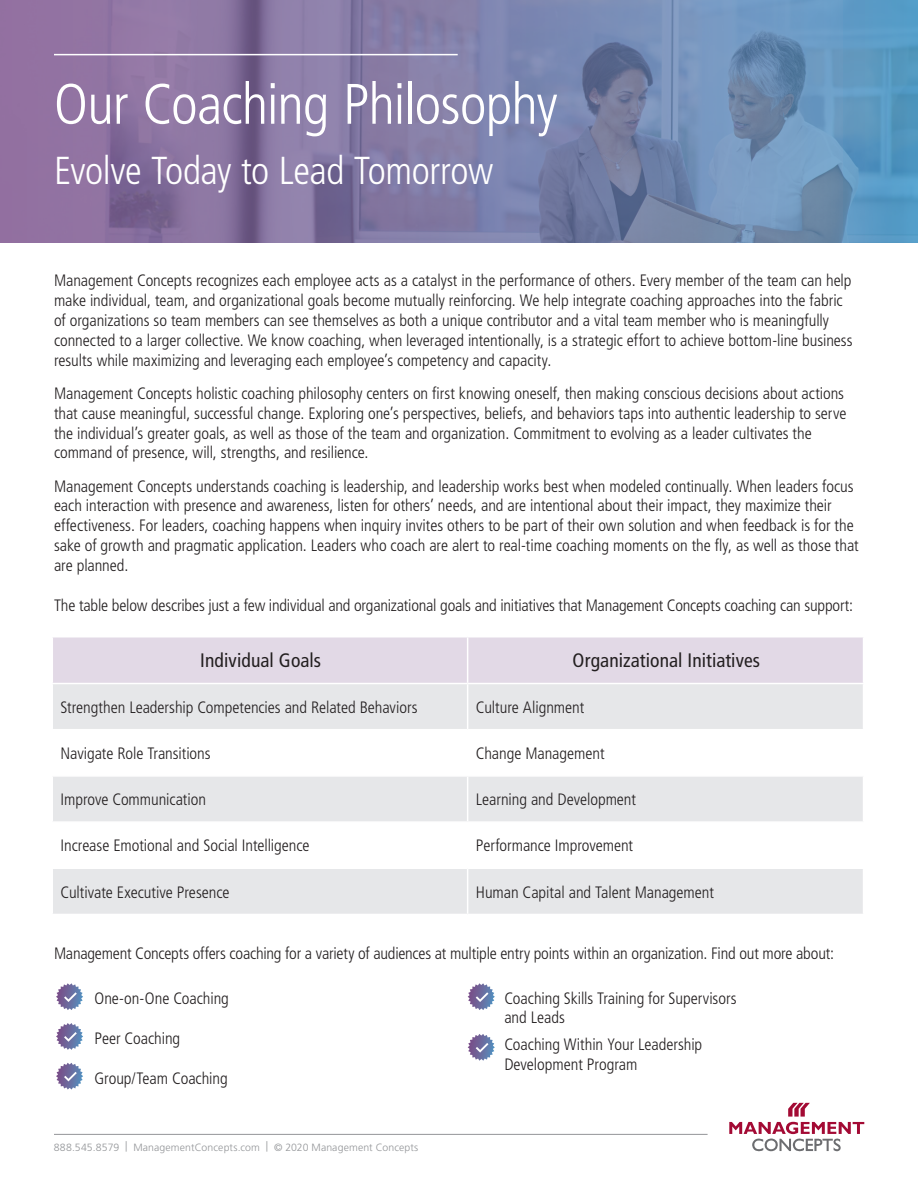
<style>
.page{position:relative;width:918px;height:1188px;background:#fff}
.page>*{position:absolute;margin:0;border:0;box-sizing:border-box;transform-origin:0 0}
.Banner_Header{font:300 condensed 57px "Frutiger LT Pro";letter-spacing:-.015em;color:#fff}
.Banner_Header-2{font:300 condensed 39px "Frutiger LT Pro";letter-spacing:-.015em;color:#fff}
.Body_Bullets{font:condensed 19.5px "Frutiger LT Pro";letter-spacing:.005em;color:#231f20}
.Body{font:300 condensed 16.5px/19.8px "Frutiger LT Pro";letter-spacing:-.005em;color:#231f20}
.Body_Bullets-2{font:300 condensed 16.5px "Frutiger LT Pro";letter-spacing:-.005em;color:#231f20}
.t1{font:300 10.5px "Frutiger LT Pro";letter-spacing:.01em;color:#939598}
</style>
<div class="page">
<svg style="left:0;top:0;width:918px;height:243px;background:#7c80aa"></svg>
<div style="left:53px;top:638px;width:810px;height:45px;background:#e2d9e6"></div>
<div style="left:53px;top:684px;width:810px;height:230px;background:#e6e7e9"></div>
<svg style="left:53px;top:730px;width:810px;height:138px"></svg>
<hr style="left:467px;top:684px;width:1px;height:45px;background:#fff">
<hr style="left:52px;top:729px;width:416px;height:1px;background:#fff">
<hr style="left:468px;top:729px;width:396px;height:1px;background:#fff">
<hr style="left:467px;top:730px;width:1px;height:45px;background:#fff">
<hr style="left:52px;top:775px;width:416px;height:2px;background:#fff">
<hr style="left:468px;top:775px;width:396px;height:2px;background:#fff">
<hr style="left:467px;top:777px;width:1px;height:44px;background:#fff">
<hr style="left:52px;top:821px;width:416px;height:2px;background:#fff">
<hr style="left:468px;top:821px;width:396px;height:2px;background:#fff">
<hr style="left:467px;top:823px;width:1px;height:45px;background:#fff">
<hr style="left:52px;top:868px;width:416px;height:1px;background:#fff">
<hr style="left:468px;top:868px;width:396px;height:1px;background:#fff">
<hr style="left:467px;top:869px;width:1px;height:45px;background:#fff">
<hr style="left:467px;top:637px;width:1px;height:46px;background:#fff">
<svg style="left:56px;top:983px;width:27px;height:27px"></svg>
<svg style="left:468px;top:983px;width:27px;height:27px"></svg>
<svg style="left:468px;top:1034px;width:27px;height:27px"></svg>
<svg style="left:56px;top:1063px;width:27px;height:27px"></svg>
<svg style="left:56px;top:1023px;width:27px;height:27px"></svg>
<svg style="left:729px;top:1103px;width:135px;height:48px"></svg>
<hr style="left:54px;top:1134px;width:654px;height:1px;background:#939598">
<hr style="left:54px;top:54px;width:404px;height:1px;background:#fff">
<p class="Banner_Header" style="left:54px;top:71px;width:505px">Our Coaching Philosophy</p>
<p class="Banner_Header-2" style="left:54px;top:148px;width:441px">Evolve Today to Lead Tomorrow</p>
<p class="Body" style="left:54px;top:271px;width:800px">Management Concepts recognizes each employee acts as a catalyst in the performance of others. Every member of the team can help make individual, team, and organizational goals become mutually reinforcing. We help integrate coaching approaches into the fabric of organizations so team members can see themselves as both a unique contributor and a vital team member who is meaningfully connected to a larger collective. We know coaching, when leveraged intentionally, is a strategic effort to achieve bottom-line business results while maximizing and leveraging each employee’s competency and capacity.</p>
<p class="Body" style="left:54px;top:384px;width:794px">Management Concepts holistic coaching philosophy centers on first knowing oneself, then making conscious decisions about actions that cause meaningful, successful change. Exploring one’s perspectives, beliefs, and behaviors taps into authentic leadership to serve the individual’s greater goals, as well as those of the team and organization. Commitment to evolving as a leader cultivates the command of presence, will, strengths, and resilience.</p>
<p class="Body" style="left:54px;top:476px;width:806px">Management Concepts understands coaching is leadership, and leadership works best when modeled continually. When leaders focus each interaction with presence and awareness, listen for others’ needs, and are intentional about their impact, they maximize their effectiveness. For leaders, coaching happens when inquiry invites others to be part of their own solution and when feedback is for the sake of growth and pragmatic application. Leaders who coach are alert to real-time coaching moments on the fly, as well as those that are planned.</p>
<p class="Body" style="left:54px;top:595px;width:801px">The table below describes just a few individual and organizational goals and initiatives that Management Concepts coaching can support:</p>
<p class="Body_Bullets" style="left:200px;top:649px;width:122px">Individual Goals</p>
<p class="Body_Bullets" style="left:573px;top:649px;width:189px">Organizational Initiatives</p>
<p class="Body_Bullets-2" style="left:61px;top:698px;width:359px">Strengthen Leadership Competencies and Related Behaviors</p>
<p class="Body_Bullets-2" style="left:476px;top:698px;width:110px">Culture Alignment</p>
<p class="Body_Bullets-2" style="left:61px;top:744px;width:152px">Navigate Role Transitions</p>
<p class="Body_Bullets-2" style="left:476px;top:744px;width:130px">Change Management</p>
<p class="Body_Bullets-2" style="left:61px;top:790px;width:147px">Improve Communication</p>
<p class="Body_Bullets-2" style="left:476px;top:790px;width:162px">Learning and Development</p>
<p class="Body_Bullets-2" style="left:61px;top:836px;width:250px">Increase Emotional and Social Intelligence</p>
<p class="Body_Bullets-2" style="left:476px;top:836px;width:159px">Performance Improvement</p>
<p class="Body_Bullets-2" style="left:61px;top:882px;width:170px">Cultivate Executive Presence</p>
<p class="Body_Bullets-2" style="left:476px;top:882px;width:240px">Human Capital and Talent Management</p>
<p class="Body" style="left:54px;top:944px;width:782px">Management Concepts offers coaching for a variety of audiences at multiple entry points within an organization. Find out more about:</p>
<p class="Body" style="left:94px;top:988px;width:136px">One-on-One Coaching</p>
<p class="Body" style="left:94px;top:1028px;width:87px">Peer Coaching</p>
<p class="Body" style="left:94px;top:1068px;width:135px">Group/Team Coaching</p>
<p class="Body" style="left:504px;top:988px;width:234px">Coaching Skills Training for Supervisors and Leads</p>
<p class="Body" style="left:504px;top:1035px;width:199px">Coaching Within Your Leadership<br>Development Program</p>
<p class="t1" style="left:54px;top:1141px;width:366px">888.545.8579 | ManagementConcepts.com | © 2020 Management Concepts</p>
</div>
